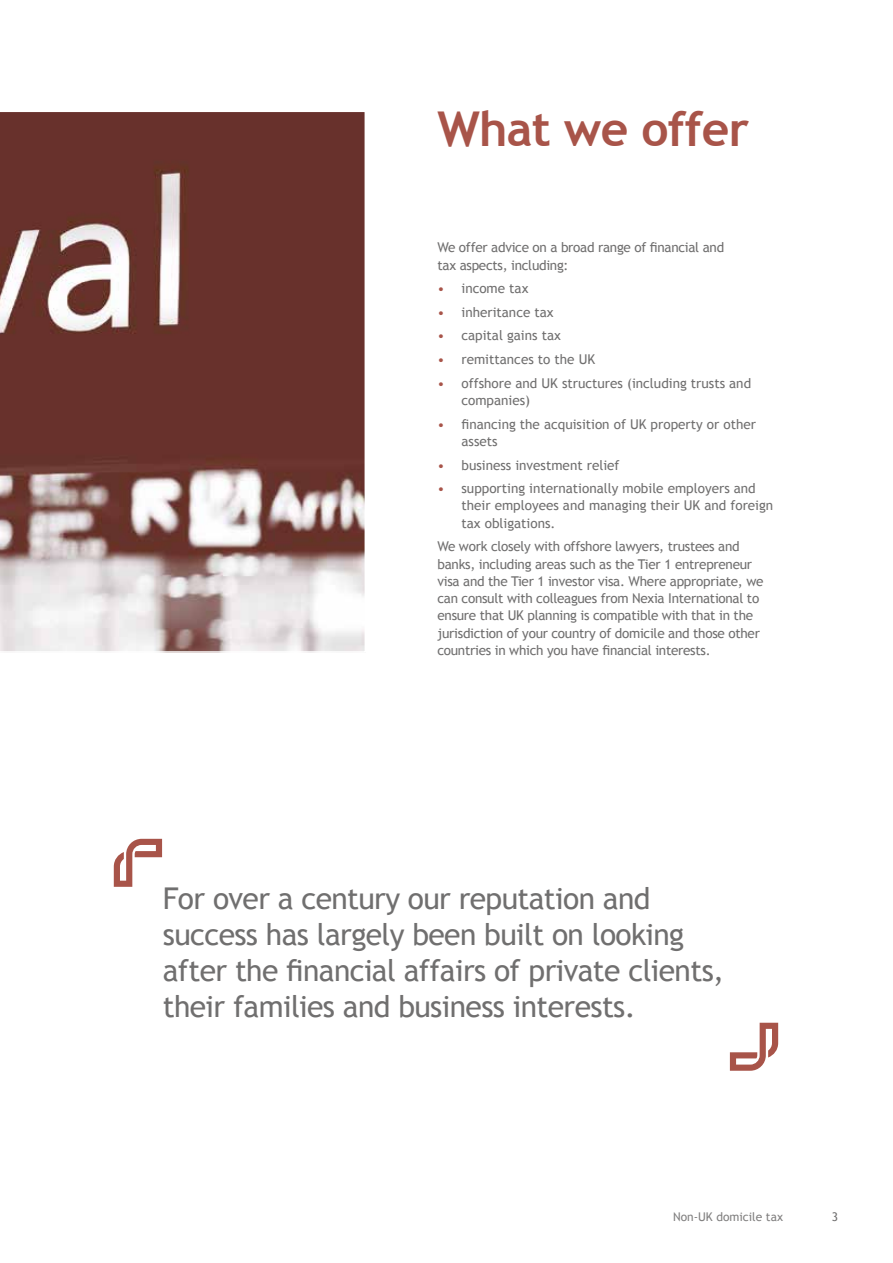
<style>
.page{position:relative;width:893px;height:1263px;background:#fff}
.page>*{position:absolute;margin:0;border:0;box-sizing:border-box;transform-origin:0 0}
.t1{font:700 48px "Trebuchet MS";letter-spacing:-.015em;color:#a85449}
.t2{font:30px/36px "Trebuchet MS";letter-spacing:-.02em;color:#706f6f}
.t3{font:13.5px/17.2px "Trebuchet MS";letter-spacing:-.02em;color:#706f6f}
.t4{font:13.5px/17.2px "Trebuchet MS";color:#706f6f}
.t5{font:12px "Trebuchet MS";color:#818080}
.t6{font:12px "Trebuchet MS";color:#706f6f}
.s1{color:#a85449}
</style>
<div class="page">
<svg style="left:0;top:112px;width:365px;height:541px;background:#8c6561"></svg>
<svg style="left:114px;top:839px;width:48px;height:48px"></svg>
<svg style="left:730px;top:1023px;width:48px;height:48px"></svg>
<h1 class="t1" style="left:437px;top:99px;width:313px">What we offer</h1>
<p class="t3" style="left:437px;top:239px;width:288px">We offer advice on a broad range of financial and tax aspects, including:</p>
<p class="t4" style="left:437px;top:280px;width:92px"><span class="s1">•</span> income tax</p>
<p class="t4" style="left:437px;top:304px;width:118px"><span class="s1">•</span> inheritance tax</p>
<p class="t4" style="left:437px;top:327px;width:125px"><span class="s1">•</span> capital gains tax</p>
<p class="t4" style="left:437px;top:351px;width:159px"><span class="s1">•</span> remittances to the UK</p>
<p class="t4" style="left:461px;top:374px;width:291px;text-indent:-24px"><span class="s1">•</span> offshore and UK structures (including trusts and companies)</p>
<p class="t4" style="left:461px;top:415px;width:296px;text-indent:-24px"><span class="s1">•</span> financing the acquisition of UK property or other assets</p>
<p class="t4" style="left:437px;top:456px;width:184px"><span class="s1">•</span> business investment relief</p>
<p class="t4" style="left:461px;top:480px;width:313px;text-indent:-24px"><span class="s1">•</span> supporting internationally mobile employers and their employees and managing their UK and foreign tax obligations.</p>
<p class="t3" style="left:437px;top:538px;width:328px">We work closely with offshore lawyers, trustees and banks, including areas such as the Tier 1 entrepreneur visa and the Tier 1 investor visa. Where appropriate, we can consult with colleagues from Nexia International to ensure that UK planning is compatible with that in the jurisdiction of your country of domicile and those other countries in which you have financial interests.</p>
<h2 class="t2" style="left:163px;top:881px;width:563px">For over a century our reputation and success has largely been built on looking after the financial affairs of private clients, their families and business interests.</h2>
<p class="t5" style="left:673px;top:1209px;width:111px">Non-UK domicile tax</p>
<p class="t6" style="left:832px;top:1209px;width:8px">3</p>
</div>
